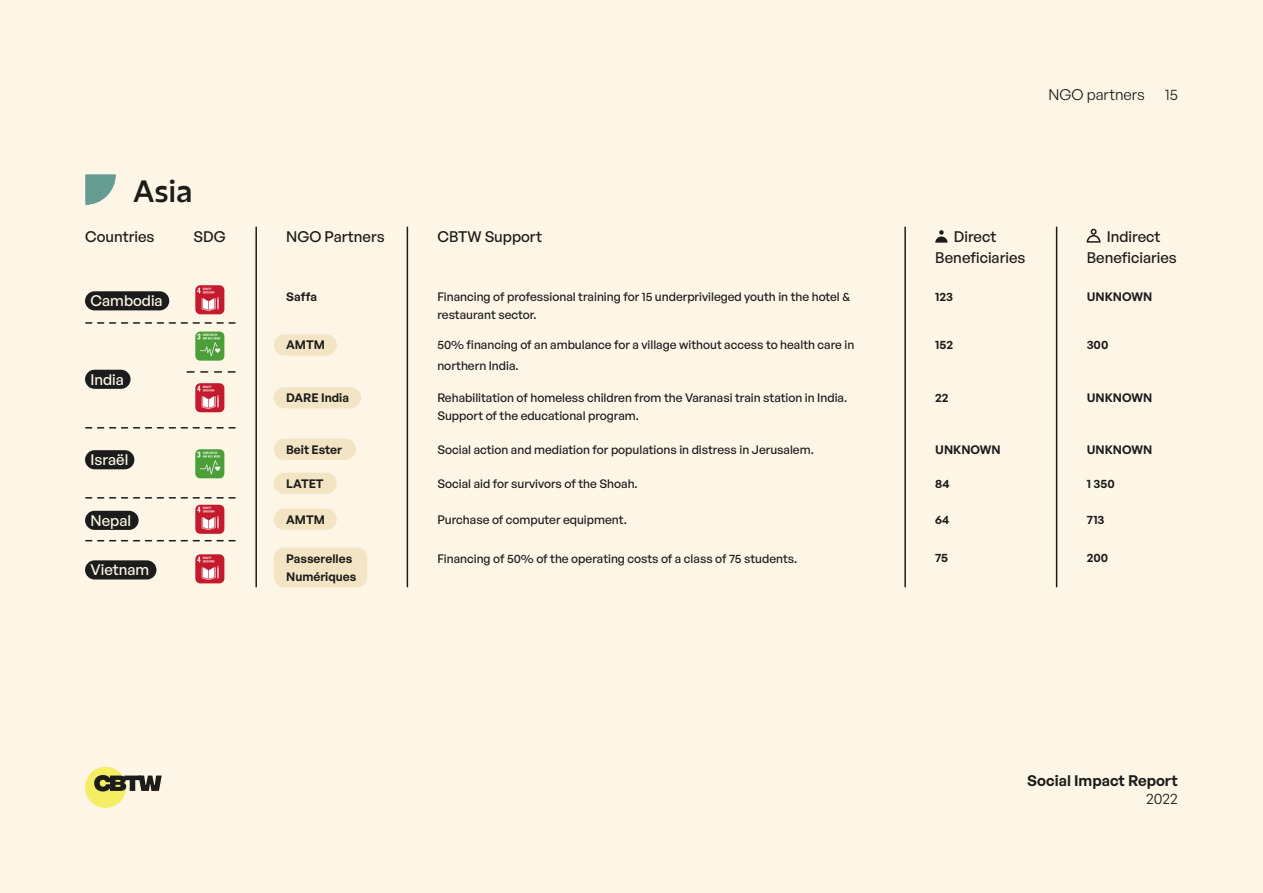
<style>
.page{position:relative;width:1263px;height:893px;background:#fdf6e6}
.page>*{position:absolute;margin:0;border:0;box-sizing:border-box;transform-origin:0 0}
.t1{font:500 30px "Excon";color:#1c1c1c}
.t2{font:500 15px/21px "General Sans";color:#1c1c1c}
.t3{font:500 15px "General Sans";color:#fdf6e6}
.t4{font:600 15px "General Sans";color:#1c1c1c}
.t5{font:15px "General Sans";color:#1c1c1c}
.t6{font:500 12px/18px "General Sans";color:#1c1c1c}
.t7{font:600 12px/18px "General Sans";color:#1c1c1c}
</style>
<div class="page">
<div style="left:85px;top:767px;width:41px;height:41px;background:#f5ed63;border-radius:50%"></div>
<svg style="left:94px;top:775px;width:68px;height:16px"></svg>
<div style="left:274px;top:548px;width:93px;height:39px;background:#f3e5c3;border-radius:11px"></div>
<div style="left:274px;top:439px;width:82px;height:21px;background:#f3e5c3;border-radius:11px"></div>
<div style="left:274px;top:387px;width:87px;height:21px;background:#f3e5c3;border-radius:11px"></div>
<div style="left:274px;top:334px;width:63px;height:22px;background:#f3e5c3;border-radius:11px"></div>
<div style="left:274px;top:473px;width:63px;height:21px;background:#f3e5c3;border-radius:11px"></div>
<div style="left:274px;top:509px;width:63px;height:21px;background:#f3e5c3;border-radius:11px"></div>
<hr style="left:255px;top:227px;width:2px;height:360px;background:#1c1c1c">
<svg style="left:86px;top:427px;width:149px;height:2px"></svg>
<svg style="left:86px;top:322px;width:149px;height:2px"></svg>
<svg style="left:86px;top:497px;width:149px;height:2px"></svg>
<svg style="left:187px;top:371px;width:48px;height:2px"></svg>
<svg style="left:86px;top:540px;width:149px;height:1px"></svg>
<hr style="left:407px;top:227px;width:1px;height:360px;background:#1c1c1c">
<hr style="left:904px;top:227px;width:2px;height:360px;background:#1c1c1c">
<hr style="left:1056px;top:227px;width:1px;height:360px;background:#1c1c1c">
<svg style="left:935px;top:230px;width:12px;height:13px"></svg>
<svg style="left:1086px;top:229px;width:15px;height:14px"></svg>
<img style="left:195px;top:383px;width:29px;height:29px">
<img style="left:195px;top:505px;width:29px;height:29px">
<img style="left:195px;top:554px;width:29px;height:29px">
<img style="left:195px;top:285px;width:29px;height:29px">
<img style="left:195px;top:449px;width:29px;height:29px">
<img style="left:195px;top:332px;width:29px;height:29px">
<svg style="left:85px;top:174px;width:31px;height:31px"></svg>
<div style="left:85px;top:370px;width:46px;height:19px;background:#1c1c1c;border-radius:10px"></div>
<div style="left:85px;top:450px;width:49px;height:19px;background:#1c1c1c;border-radius:10px"></div>
<div style="left:85px;top:511px;width:54px;height:19px;background:#1c1c1c;border-radius:10px"></div>
<div style="left:85px;top:291px;width:84px;height:19px;background:#1c1c1c;border-radius:10px"></div>
<div style="left:85px;top:560px;width:71px;height:19px;background:#1c1c1c;border-radius:10px"></div>
<h1 class="t1" style="left:133px;top:171px;width:61px">Asia</h1>
<p class="t2" style="left:85px;top:225px;width:71px">Countries</p>
<p class="t2" style="left:193px;top:225px;width:34px">SDG</p>
<p class="t2" style="left:286px;top:225px;width:100px">NGO Partners</p>
<p class="t3" style="left:91px;top:291px;width:74px">Cambodia</p>
<p class="t3" style="left:91px;top:370px;width:35px">India</p>
<p class="t3" style="left:91px;top:450px;width:39px">Israël</p>
<p class="t3" style="left:91px;top:511px;width:42px">Nepal</p>
<p class="t3" style="left:91px;top:560px;width:60px">Vietnam</p>
<p class="t7" style="left:286px;top:288px;width:32px">Saffa</p>
<p class="t7" style="left:286px;top:336px;width:40px">AMTM</p>
<p class="t7" style="left:286px;top:388px;width:64px">DARE India</p>
<p class="t7" style="left:286px;top:440px;width:57px">Beit Ester</p>
<p class="t7" style="left:286px;top:474px;width:39px">LATET</p>
<p class="t7" style="left:286px;top:510px;width:40px">AMTM</p>
<p class="t7" style="left:286px;top:549px;width:72px">Passerelles<br>Numériques</p>
<p class="t5" style="left:1049px;top:85px;width:98px">NGO partners</p>
<p class="t5" style="left:1165px;top:85px;width:14px">15</p>
<p class="t2" style="left:437px;top:225px;width:106px">CBTW Support</p>
<p class="t2" style="left:935px;top:225px;width:92px;text-indent:19px">Direct<br>Beneficiaries</p>
<p class="t2" style="left:1087px;top:225px;width:92px;text-align:center">Indirect<br>Beneficiaries</p>
<p class="t6" style="left:437px;top:288px;width:414px">Financing of professional training for 15 underprivileged youth in the hotel &amp; restaurant sector.</p>
<p class="t7" style="left:935px;top:288px;width:19px">123</p>
<p class="t7" style="left:1087px;top:288px;width:67px">UNKNOWN</p>
<p class="t6" style="left:437px;top:334px;width:418px;line-height:21px">50% financing of an ambulance for a village without access to health care in northern India.</p>
<p class="t7" style="left:935px;top:336px;width:19px">152</p>
<p class="t7" style="left:1087px;top:336px;width:23px">300</p>
<p class="t6" style="left:437px;top:388px;width:411px">Rehabilitation of homeless children from the Varanasi train station in India.<br>Support of the educational program.</p>
<p class="t6" style="left:437px;top:440px;width:378px">Social action and mediation for populations in distress in Jerusalem.</p>
<p class="t6" style="left:437px;top:474px;width:202px">Social aid for survivors of the Shoah.</p>
<p class="t7" style="left:935px;top:388px;width:15px">22</p>
<p class="t7" style="left:935px;top:440px;width:67px">UNKNOWN</p>
<p class="t7" style="left:935px;top:474px;width:16px">84</p>
<p class="t7" style="left:1087px;top:388px;width:67px">UNKNOWN</p>
<p class="t7" style="left:1087px;top:440px;width:67px">UNKNOWN</p>
<p class="t7" style="left:1087px;top:474px;width:29px">1 350</p>
<p class="t6" style="left:437px;top:510px;width:191px">Purchase of computer equipment.</p>
<p class="t7" style="left:935px;top:510px;width:16px">64</p>
<p class="t7" style="left:1087px;top:510px;width:19px">713</p>
<p class="t6" style="left:437px;top:549px;width:361px">Financing of 50% of the operating costs of a class of 75 students.</p>
<p class="t7" style="left:935px;top:549px;width:14px">75</p>
<p class="t7" style="left:1087px;top:549px;width:23px">200</p>
<p class="t4" style="left:1027px;top:771px;width:152px">Social Impact Report</p>
<p class="t5" style="left:1146px;top:789px;width:33px">2022</p>
</div>
